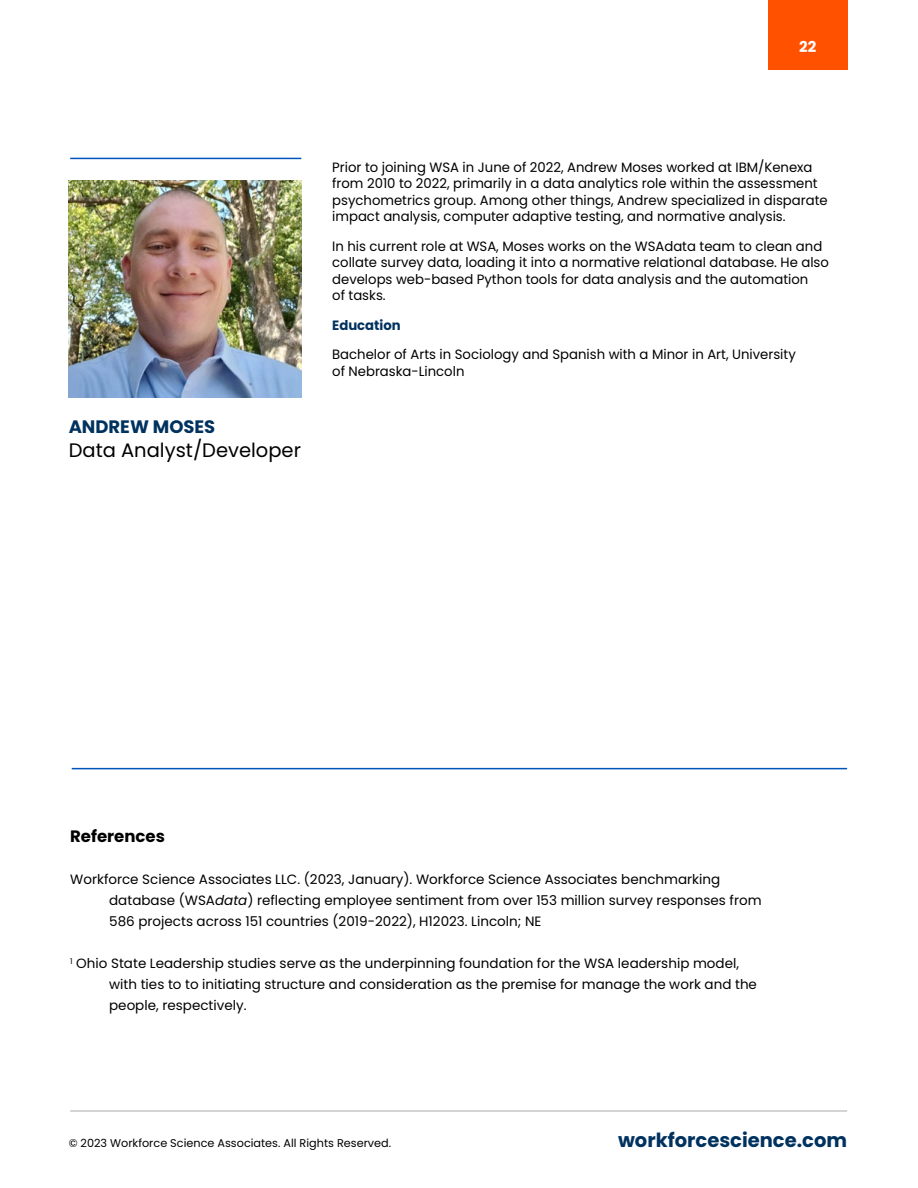
<style>
.page{position:relative;width:918px;height:1188px;background:#fff}
.page>*{position:absolute;margin:0;border:0;box-sizing:border-box;transform-origin:0 0}
.t1{font:19.5px "Poppins";color:#000}
.t2{font:700 19.5px "Poppins";color:#00325f}
.t3{font:700 18px "Poppins";color:#00325f}
.t4{font:700 16.5px "Poppins";color:#000}
.t5{font:700 15px "Poppins";color:#fff}
.t6{font:13.5px/16.5px "Poppins";color:#000}
.t7{font:700 13.5px "Poppins";color:#00325f}
.t8{font:11.25px "Poppins";color:#000}
.s1{font-style:italic}
</style>
<div class="page">
<hr style="left:70px;top:1110px;width:777px;height:2px;background:#c4c6c8">
<img style="left:69px;top:180px;width:232px;height:217px">
<hr style="left:72px;top:768px;width:775px;height:1px;background:#0055bc">
<hr style="left:70px;top:158px;width:231px;height:1px;background:#0055bc">
<div style="left:768px;top:0;width:80px;height:70px;background:#ff5100"></div>
<p class="t5" style="left:799px;top:38px;width:19px">22</p>
<h2 class="t3" style="left:69px;top:417px;width:148px">ANDREW MOSES</h2>
<h1 class="t1" style="left:69px;top:439px;width:234px">Data Analyst/Developer</h1>
<p class="t6" style="left:332px;top:159px;width:497px">Prior to joining WSA in June of 2022, Andrew Moses worked at IBM/Kenexa from 2010 to 2022, primarily in a data analytics role within the assessment psychometrics group. Among other things, Andrew specialized in disparate impact analysis, computer adaptive testing, and normative analysis.</p>
<p class="t6" style="left:332px;top:238px;width:498px">In his current role at WSA, Moses works on the WSAdata team to clean and collate survey data, loading it into a normative relational database. He also develops web-based Python tools for data analysis and the automation<br>of tasks.</p>
<p class="t7" style="left:332px;top:317px;width:70px">Education</p>
<p class="t6" style="left:332px;top:346px;width:465px">Bachelor of Arts in Sociology and Spanish with a Minor in Art, University of Nebraska-Lincoln</p>
<p class="t4" style="left:70px;top:827px;width:96px">References</p>
<p class="t6" style="left:109px;top:869px;width:654px;line-height:21px;text-indent:-39px">Workforce Science Associates LLC. (2023, January). Workforce Science Associates benchmarking database (WSA<span class="s1">data</span>) reflecting employee sentiment from over 153 million survey responses from<br>586 projects across 151 countries (2019-2022), H12023. Lincoln; NE</p>
<p class="t6" style="left:109px;top:953px;width:649px;line-height:21px;text-indent:-39px"><sup>1</sup> Ohio State Leadership studies serve as the underpinning foundation for the WSA leadership model, with ties to to initiating structure and consideration as the premise for manage the work and the people, respectively.</p>
<p class="t8" style="left:69px;top:1137px;width:324px">© 2023 Workforce Science Associates. All Rights Reserved.</p>
<h1 class="t2" style="left:618px;top:1129px;width:231px">workforcescience.com</h1>
</div>
